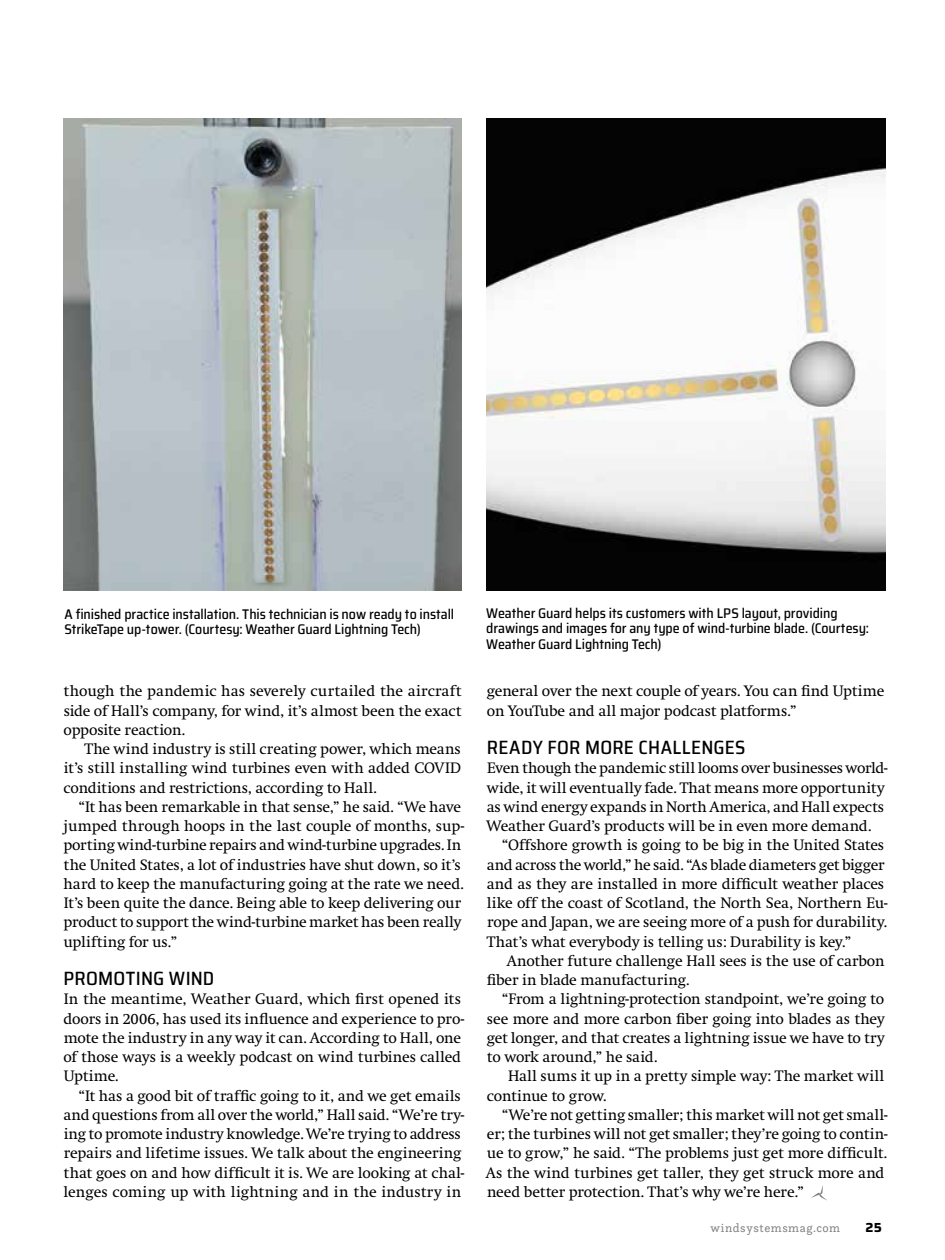
<style>
.page{position:relative;width:945px;height:1260px;background:#fff}
.page>*{position:absolute;margin:0;border:0;box-sizing:border-box;transform-origin:0 0}
.t1{font:500 semi-condensed 19.25px "Saira";letter-spacing:.015em;color:#000}
.t2{font:15.75px/19.2px "Swift";letter-spacing:-.01em;color:#000}
.t3{font:500 semi-condensed 14px/15.8px "Saira";letter-spacing:-.005em;color:#000}
.t4{font:700 13.12px "Saira";color:#000}
.t5{font:12.25px "Questa Slab";letter-spacing:.05em;color:#808285}
</style>
<div class="page">
<svg style="left:811px;top:1185px;width:16px;height:15px"></svg>
<img style="left:63px;top:119px;width:399px;height:472px">
<img style="left:486px;top:118px;width:399px;height:472px">
<p class="t3" style="left:65px;top:606px;width:391px">A finished practice installation. This technician is now ready to install<br>StrikeTape up-tower. (Courtesy: Weather Guard Lightning Tech)</p>
<p class="t2" style="left:64px;top:682px;width:400px;text-align:justify">though the pandemic has severely curtailed the aircraft side of Hall’s company, for wind, it’s almost been the exact opposite reaction.</p>
<p class="t2" style="left:64px;top:740px;width:399px;text-align:justify;text-indent:21px">The wind industry is still creating power, which means it’s still installing wind turbines even with added COVID conditions and restrictions, according to Hall.</p>
<p class="t2" style="left:64px;top:797px;width:402px;text-indent:15px">“It has been remarkable in that sense,” he said. “We have jumped through hoops in the last couple of months, sup&shy;porting wind-turbine repairs and wind-turbine upgrades. In the United States, a lot of industries have shut down, so it’s hard to keep the manufacturing going at the rate we need.<br>It’s been quite the dance. Being able to keep delivering our product to support the wind-turbine market has been really uplifting for us.”</p>
<p class="t1" style="left:64px;top:964px;width:152px">PROMOTING WIND</p>
<p class="t2" style="left:64px;top:990px;width:402px">In the meantime, Weather Guard, which first opened its doors in 2006, has used its influence and experience to pro&shy;mote the industry in any way it can. According to Hall, one of those ways is a weekly podcast on wind turbines called Uptime.</p>
<p class="t2" style="left:63px;top:1086px;width:402px;text-indent:15px">“It has a good bit of traffic going to it, and we get emails and questions from all over the world,” Hall said. “We’re try&shy;ing to promote industry knowledge. We’re trying to address repairs and lifetime issues. We talk about the engineering that goes on and how difficult it is. We are looking at chal&shy;lenges coming up with lightning and in the industry in</p>
<p class="t3" style="left:486px;top:605px;width:384px">Weather Guard helps its customers with LPS layout, providing drawings and images for any type of wind-turbine blade. (Courtesy:<br>Weather Guard Lightning Tech)</p>
<p class="t2" style="left:487px;top:682px;width:399px">general over the next couple of years. You can find Uptime on YouTube and all major podcast platforms.”</p>
<p class="t1" style="left:487px;top:733px;width:260px">READY FOR MORE CHALLENGES</p>
<p class="t2" style="left:487px;top:759px;width:403px">Even though the pandemic still looms over businesses world&shy;wide, it will eventually fade. That means more opportunity as wind energy expands in North America, and Hall expects Weather Guard’s products will be in even more demand.</p>
<p class="t2" style="left:487px;top:836px;width:402px;text-indent:15px">“Offshore growth is going to be big in the United States and across the world,” he said. “As blade diameters get bigger and as they are installed in more difficult weather places like off the coast of Scotland, the North Sea, Northern Eu&shy;rope and Japan, we are seeing more of a push for durability.<br>That’s what everybody is telling us: Durability is key.”</p>
<p class="t2" style="left:487px;top:951px;width:399px;text-indent:20px">Another future challenge Hall sees is the use of carbon fiber in blade manufacturing.</p>
<p class="t2" style="left:487px;top:990px;width:400px;text-align:justify;text-indent:15px">“From a lightning-protection standpoint, we’re going to see more and more carbon fiber going into blades as they get longer, and that creates a lightning issue we have to try to work around,” he said.</p>
<p class="t2" style="left:487px;top:1067px;width:399px;text-indent:21px">Hall sums it up in a pretty simple way: The market will continue to grow.</p>
<p class="t2" style="left:486px;top:1105px;width:403px;text-indent:16px">“We’re not getting smaller; this market will not get small&shy;er; the turbines will not get smaller; they’re going to contin&shy;ue to grow,” he said. “The problems just get more difficult.<br>As the wind turbines get taller, they get struck more and need better protection. That’s why we’re here.”</p>
<p class="t5" style="left:711px;top:1220px;width:131px">windsystemsmag.com</p>
<p class="t4" style="left:865px;top:1218px;width:18px">25</p>
</div>
